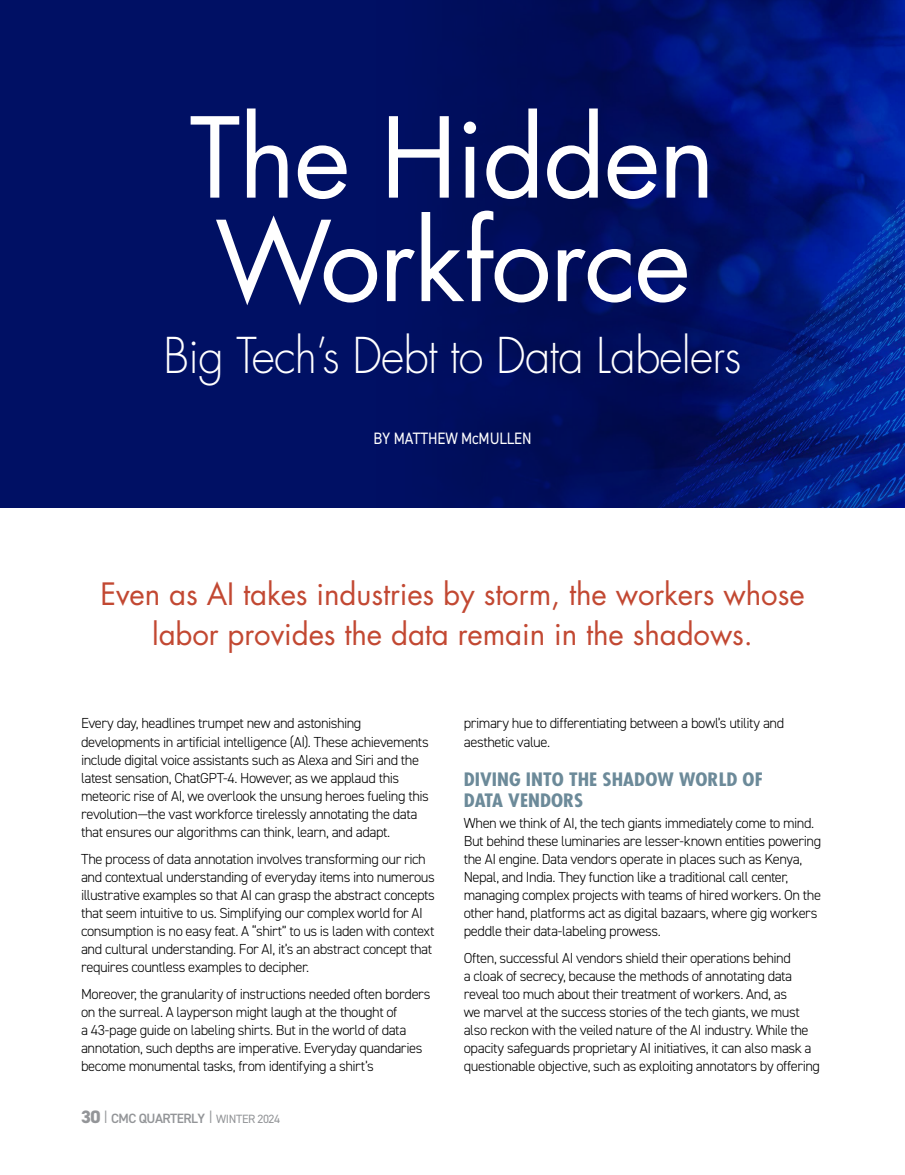
<style>
.page{position:relative;width:905px;height:1175px;background:#fff}
.page>*{position:absolute;margin:0;border:0;box-sizing:border-box;transform-origin:0 0}
.t1{font:108px/103.5px "Futura Std";letter-spacing:-.015em;color:#fff}
.t2{font:300 48px "Futura Std";letter-spacing:-.015em;color:#fff;scale:.94 1}
.t3{font:30px/40.5px "Futura Std";letter-spacing:-.005em;color:#c24832;text-align:center}
.t4{font:700 condensed 18px/21px "Futura Std";letter-spacing:.005em;color:#6c8a99;scale:1.15 1}
.t5{font:16.5px "DIN2014";letter-spacing:-.005em;color:#fff;scale:.9 1}
.t6{font:300 14.55px/18px "DIN2014";letter-spacing:-.035em;color:#000}
.t7{font:600 13.5px "DIN2014";letter-spacing:-.04em;color:#939598}
.s1{font-weight:800;font-size:18px}
.s2{font-weight:300;font-size:18px}
.s3{font-weight:400;font-size:12px}
</style>
<div class="page">
<div style="left:0;top:0;width:904px;height:508px;background:#001064"></div>
<img style="left:466px;top:0;width:438px;height:508px">
<h1 class="t1" style="left:189px;top:107px;width:527px">The Hidden<br>Workforce</h1>
<h2 class="t2" style="left:164px;top:326px;width:616px">Big Tech’s Debt to Data Labelers</h2>
<p class="t5" style="left:373px;top:428px;width:177px">BY MATTHEW McMULLEN</p>
<h3 class="t3" style="left:100px;top:574px;width:705px">Even as AI takes industries by storm, the workers whose labor provides the data remain in the shadows.</h3>
<p class="t6" style="left:81px;top:714px;width:349px">Every day, headlines trumpet new and astonishing developments in artificial intelligence (AI). These achievements include digital voice assistants such as Alexa and Siri and the latest sensation, ChatGPT-4. However, as we applaud this meteoric rise of AI, we overlook the unsung heroes fueling this revolution—the vast workforce tirelessly annotating the data that ensures our algorithms can think, learn, and adapt.</p>
<p class="t6" style="left:81px;top:849px;width:355px">The process of data annotation involves transforming our rich and contextual understanding of everyday items into numerous illustrative examples so that AI can grasp the abstract concepts that seem intuitive to us. Simplifying our complex world for AI consumption is no easy feat. A “shirt” to us is laden with context and cultural understanding. For AI, it’s an abstract concept that requires countless examples to decipher.</p>
<p class="t6" style="left:81px;top:984px;width:351px">Moreover, the granularity of instructions needed often borders on the surreal. A layperson might laugh at the thought of<br>a 43-page guide on labeling shirts. But in the world of data annotation, such depths are imperative. Everyday quandaries become monumental tasks, from identifying a shirt’s</p>
<p class="t7" style="left:81px;top:1109px;width:200px"><span class="s1">30</span> <span class="s2">I</span> CMC QUARTERLY <span class="s2">I</span> <span class="s3">WINTER 2024</span></p>
<p class="t6" style="left:464px;top:714px;width:322px">primary hue to differentiating between a bowl’s utility and aesthetic value.</p>
<p class="t4" style="left:464px;top:768px;width:261px">DIVING INTO THE SHADOW WORLD OF<br>DATA VENDORS</p>
<p class="t6" style="left:464px;top:813px;width:359px">When we think of AI, the tech giants immediately come to mind.<br>But behind these luminaries are lesser-known entities powering the AI engine. Data vendors operate in places such as Kenya, Nepal, and India. They function like a traditional call center, managing complex projects with teams of hired workers. On the other hand, platforms act as digital bazaars, where gig workers peddle their data-labeling prowess.</p>
<p class="t6" style="left:464px;top:948px;width:358px">Often, successful AI vendors shield their operations behind<br>a cloak of secrecy, because the methods of annotating data reveal too much about their treatment of workers. And, as<br>we marvel at the success stories of the tech giants, we must also reckon with the veiled nature of the AI industry. While the opacity safeguards proprietary AI initiatives, it can also mask a questionable objective, such as exploiting annotators by offering</p>
</div>
